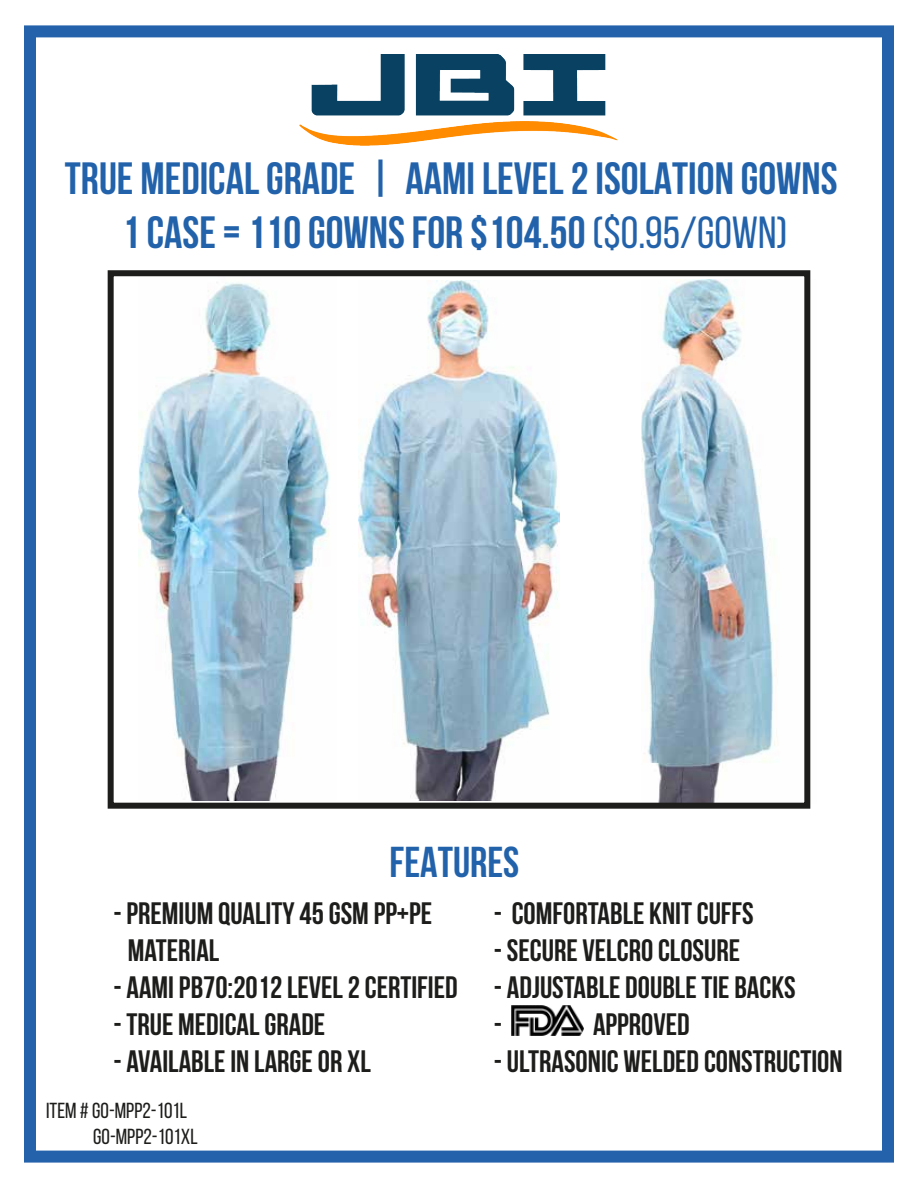
<style>
.page{position:relative;width:918px;height:1188px;background:#fff}
.page>*{position:absolute;margin:0;border:0;box-sizing:border-box;transform-origin:0 0}
.t1{font:700 45px "Bebas Neue";color:#2262ab}
.t2{font:700 43.05px "Bebas Neue";color:#2262ab}
.t3{font:700 30.9px/37px "Bebas Neue";color:#1d1d1b}
.t4{font:21.75px/26.1px "Bebas Neue";color:#1d1d1b}
.s1{font-weight:400}
</style>
<div class="page">
<img style="left:641px;top:279px;width:170px;height:524px">
<img style="left:139px;top:283px;width:191px;height:518px">
<img style="left:511px;top:1006px;width:72px;height:29px">
<div style="left:24px;top:25px;width:870px;height:1138px;border:12px solid #2462ab"></div>
<div style="left:108px;top:270px;width:702px;height:539px;border:6px solid #1d1d1b"></div>
<img style="left:359px;top:281px;width:200px;height:520px">
<img style="left:299px;top:54px;width:318px;height:92px">
<h1 class="t1" style="left:65px;top:154px;width:774px">TRUE MEDICAL GRADE | AAMI LEVEL 2 ISOLATION GOWNS</h1>
<h1 class="t1" style="left:122px;top:207px;width:667px">1 CASE = 110 GOWNS FOR $104.50 <span class="s1">($0.95/GOWN)</span></h1>
<h2 class="t2" style="left:390px;top:838px;width:131px">FEATURES</h2>
<p class="t3" style="left:128px;top:894px;width:306px;text-indent:-14px">-PREMIUM QUALITY 45 GSM PP+PE<br>MATERIAL</p>
<p class="t3" style="left:113px;top:968px;width:346px">- AAMI PB70:2012 LEVEL 2 CERTIFIED -TRUE MEDICAL GRADE</p>
<p class="t3" style="left:113px;top:1042px;width:259px">- AVAILABLE IN LARGE OR XL</p>
<p class="t3" style="left:494px;top:894px;width:261px">- COMFORTABLE KNIT CUFFS -SECURE VELCRO CLOSURE</p>
<p class="t3" style="left:494px;top:968px;width:303px">- ADJUSTABLE DOUBLE TIE BACKS -</p>
<p class="t3" style="left:494px;top:1005px;width:350px;text-indent:99px">APPROVED<br>-ULTRASONIC WELDED CONSTRUCTION</p>
<p class="t4" style="left:93px;top:1097px;width:106px;text-indent:-47px">ITEM # GO-MPP2-101L<br>GO-MPP2-101XL</p>
</div>
